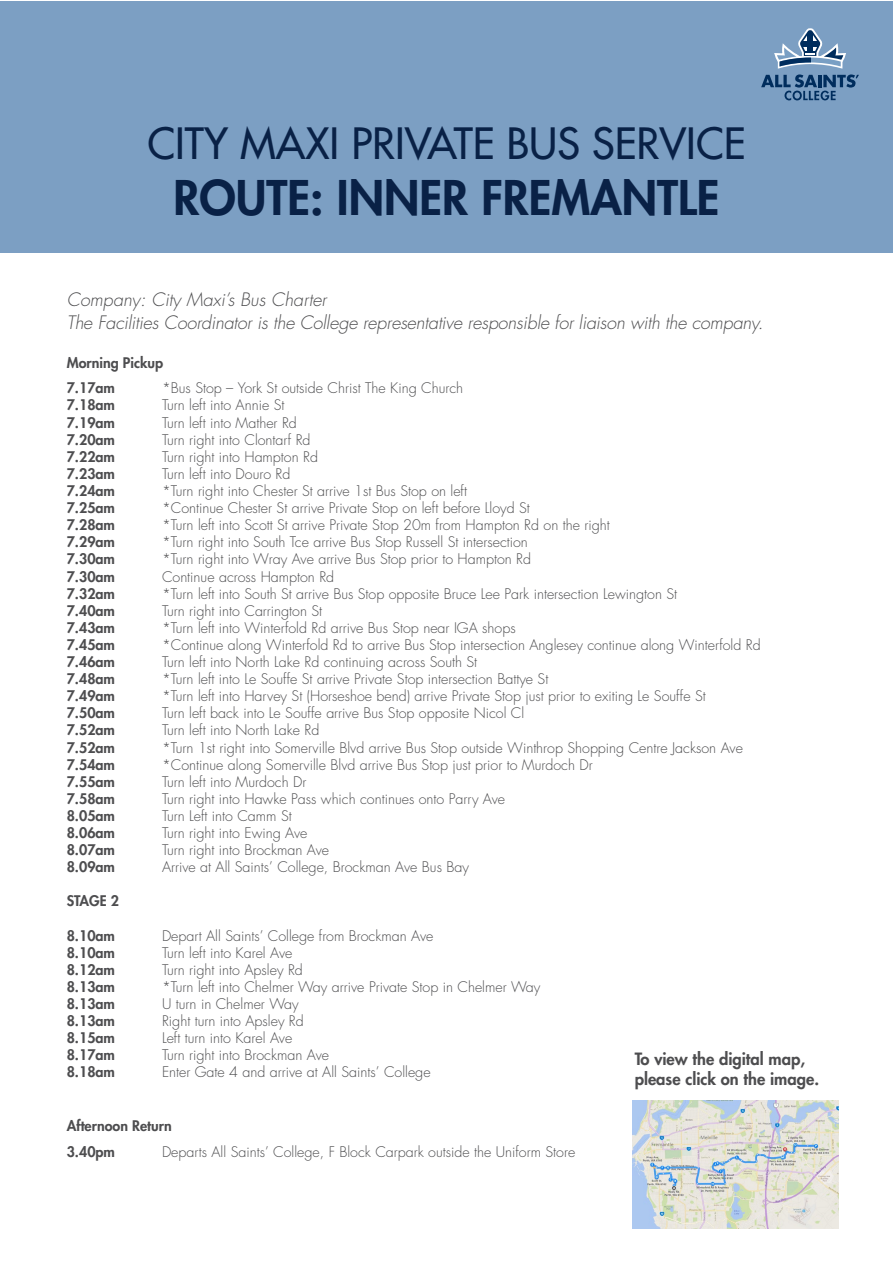
<style>
.page{position:relative;width:893px;height:1263px;background:#fff}
.page>*{position:absolute;margin:0;border:0;box-sizing:border-box;transform-origin:0 0}
.t1{font:800 46.5px "Futura Std";color:#092146}
.t2{font:500 42px "Futura Std";color:#092146}
.t3{font:italic 300 18px/23.4px "Futura Std";color:#4d4d4f}
.t4{font:800 16.5px/19.8px "Futura Std";color:#4d4d4f}
.t5{font:300 14.25px "Futura Std";color:#4d4d4f}
.t6{font:800 14.25px/25.7px "Futura Std";color:#4d4d4f}
</style>
<div class="page">
<div style="left:0;top:1px;width:893px;height:251px;background:#7c9fc3"></div>
<svg style="left:761px;top:28px;width:98px;height:72px"></svg>
<svg style="left:780px;top:58px;width:30px;height:8px"></svg>
<img style="left:633px;top:1100px;width:206px;height:128px">
<h2 class="t2" style="left:147px;top:117px;width:600px">CITY MAXI PRIVATE BUS SERVICE</h2>
<h1 class="t1" style="left:173px;top:168px;width:548px">ROUTE: INNER FREMANTLE</h1>
<p class="t3" style="left:67px;top:288px;width:702px">Company : City Maxi’s Bus Charter<br>The Facilities Coordinator is the College representative responsible for liaison with the company.</p>
<p class="t6" style="left:67px;top:350px;width:98px">Morning Pickup<br>7.17am</p>
<p class="t5" style="left:162px;top:380px;width:303px">*Bus Stop – York St outside Christ The King Church</p>
<p class="t6" style="left:67px;top:392px;width:50px">7.18am</p>
<p class="t5" style="left:162px;top:397px;width:124px">Turn left into Annie St</p>
<p class="t6" style="left:67px;top:409px;width:50px">7.19am</p>
<p class="t5" style="left:162px;top:414px;width:136px">Turn left into Mather Rd</p>
<p class="t6" style="left:67px;top:427px;width:50px">7.20am</p>
<p class="t5" style="left:162px;top:431px;width:150px">Turn right into Clontarf Rd</p>
<p class="t6" style="left:67px;top:444px;width:50px">7.22am</p>
<p class="t5" style="left:162px;top:448px;width:158px">Turn right into Hampton Rd</p>
<p class="t6" style="left:67px;top:461px;width:50px">7.23am</p>
<p class="t5" style="left:162px;top:465px;width:130px">Turn left into Douro Rd</p>
<p class="t6" style="left:67px;top:478px;width:50px">7.24am</p>
<p class="t5" style="left:162px;top:482px;width:306px">*Turn right into Chester St arrive 1st Bus Stop on left</p>
<p class="t6" style="left:67px;top:495px;width:50px">7.25am</p>
<p class="t5" style="left:162px;top:499px;width:369px">*Continue Chester St arrive Private Stop on left before Lloyd St</p>
<p class="t6" style="left:67px;top:512px;width:50px">7.28am</p>
<p class="t5" style="left:162px;top:516px;width:449px">*Turn left into Scott St arrive Private Stop 20m from Hampton Rd on the right</p>
<p class="t6" style="left:67px;top:529px;width:50px">7.29am</p>
<p class="t5" style="left:162px;top:533px;width:367px">*Turn right into South Tce arrive Bus Stop Russell St intersection</p>
<p class="t6" style="left:67px;top:546px;width:50px">7.30am</p>
<p class="t5" style="left:162px;top:551px;width:371px">*Turn right into Wray Ave arrive Bus Stop prior to Hampton Rd</p>
<p class="t6" style="left:67px;top:563px;width:50px">7.30am</p>
<p class="t5" style="left:162px;top:568px;width:174px">Continue across Hampton Rd</p>
<p class="t6" style="left:67px;top:580px;width:50px">7.32am</p>
<p class="t5" style="left:162px;top:585px;width:517px">*Turn left into South St arrive Bus Stop opposite Bruce Lee Park intersection Lewington St</p>
<p class="t6" style="left:67px;top:598px;width:50px">7.40am</p>
<p class="t5" style="left:162px;top:602px;width:162px">Turn right into Carrington St</p>
<p class="t6" style="left:67px;top:615px;width:50px">7.43am</p>
<p class="t5" style="left:162px;top:619px;width:355px">*Turn left into Winterfold Rd arrive Bus Stop near IGA shops</p>
<p class="t6" style="left:67px;top:632px;width:50px">7.45am</p>
<p class="t5" style="left:162px;top:636px;width:600px">*Continue along Winterfold Rd to arrive Bus Stop intersection Anglesey continue along Winterfold Rd</p>
<p class="t6" style="left:67px;top:649px;width:50px">7.46am</p>
<p class="t5" style="left:162px;top:653px;width:317px">Turn left into North Lake Rd continuing across South St</p>
<p class="t6" style="left:67px;top:666px;width:50px">7.48am</p>
<p class="t5" style="left:162px;top:670px;width:388px">*Turn left into Le Souffe St arrive Private Stop intersection Battye St</p>
<p class="t6" style="left:67px;top:683px;width:50px">7.49am</p>
<p class="t5" style="left:162px;top:687px;width:545px">*Turn left into Harvey St (Horseshoe bend) arrive Private Stop just prior to exiting Le Souffe St</p>
<p class="t6" style="left:67px;top:700px;width:50px">7.50am</p>
<p class="t5" style="left:162px;top:704px;width:364px">Turn left back into Le Souffe arrive Bus Stop opposite Nicol Cl</p>
<p class="t6" style="left:67px;top:717px;width:50px">7.52am</p>
<p class="t5" style="left:162px;top:722px;width:159px">Turn left into North Lake Rd</p>
<p class="t6" style="left:67px;top:734px;width:50px">7.52am</p>
<p class="t5" style="left:162px;top:739px;width:582px">*Turn 1st right into Somerville Blvd arrive Bus Stop outside Winthrop Shopping Centre Jackson Ave</p>
<p class="t6" style="left:67px;top:751px;width:50px">7.54am</p>
<p class="t5" style="left:162px;top:756px;width:432px">*Continue along Somerville Blvd arrive Bus Stop just prior to Murdoch Dr</p>
<p class="t6" style="left:67px;top:769px;width:50px">7.55am</p>
<p class="t5" style="left:162px;top:773px;width:146px">Turn left into Murdoch Dr</p>
<p class="t6" style="left:67px;top:786px;width:50px">7.58am</p>
<p class="t5" style="left:162px;top:790px;width:345px">Turn right into Hawke Pass which continues onto Parry Ave</p>
<p class="t6" style="left:67px;top:803px;width:50px">8.05am</p>
<p class="t5" style="left:162px;top:807px;width:131px">Turn Left into Camm St</p>
<p class="t6" style="left:67px;top:820px;width:50px">8.06am</p>
<p class="t5" style="left:162px;top:824px;width:147px">Turn right into Ewing Ave</p>
<p class="t6" style="left:67px;top:837px;width:50px">8.07am</p>
<p class="t5" style="left:162px;top:841px;width:169px">Turn right into Brockman Ave</p>
<p class="t6" style="left:67px;top:854px;width:50px">8.09am</p>
<p class="t5" style="left:162px;top:858px;width:309px">Arrive at All Saints’ College, Brockman Ave Bus Bay</p>
<p class="t6" style="left:67px;top:888px;width:54px">STAGE 2</p>
<p class="t6" style="left:67px;top:922px;width:50px">8.10am</p>
<p class="t5" style="left:162px;top:927px;width:273px">Depart All Saints’ College from Brockman Ave</p>
<p class="t6" style="left:67px;top:940px;width:50px">8.10am</p>
<p class="t5" style="left:162px;top:944px;width:132px">Turn left into Karel Ave</p>
<p class="t6" style="left:67px;top:957px;width:50px">8.12am</p>
<p class="t5" style="left:162px;top:961px;width:142px">Turn right into Apsley Rd</p>
<p class="t6" style="left:67px;top:974px;width:50px">8.13am</p>
<p class="t5" style="left:162px;top:978px;width:380px">*Turn left into Chelmer Way arrive Private Stop in Chelmer Way</p>
<p class="t6" style="left:67px;top:991px;width:50px">8.13am</p>
<p class="t5" style="left:162px;top:995px;width:138px">U turn in Chelmer Way</p>
<p class="t6" style="left:67px;top:1008px;width:50px">8.13am</p>
<p class="t5" style="left:162px;top:1012px;width:143px">Right turn into Apsley Rd</p>
<p class="t6" style="left:67px;top:1025px;width:50px">8.15am</p>
<p class="t5" style="left:162px;top:1029px;width:132px">Left turn into Karel Ave</p>
<p class="t6" style="left:67px;top:1042px;width:50px">8.17am</p>
<p class="t5" style="left:162px;top:1046px;width:169px">Turn right into Brockman Ave</p>
<p class="t6" style="left:67px;top:1059px;width:50px">8.18am</p>
<p class="t5" style="left:162px;top:1064px;width:270px">Enter Gate 4 and arrive at All Saints’ College</p>
<p class="t6" style="left:67px;top:1113px;width:107px">Afternoon Return<br>3.40pm</p>
<p class="t4" style="left:635px;top:1049px;width:186px">To view the digital map, please click on the image.</p>
<p class="t5" style="left:162px;top:1143px;width:415px">Departs All Saints’ College, F Block Carpark outside the Uniform Store</p>
</div>
